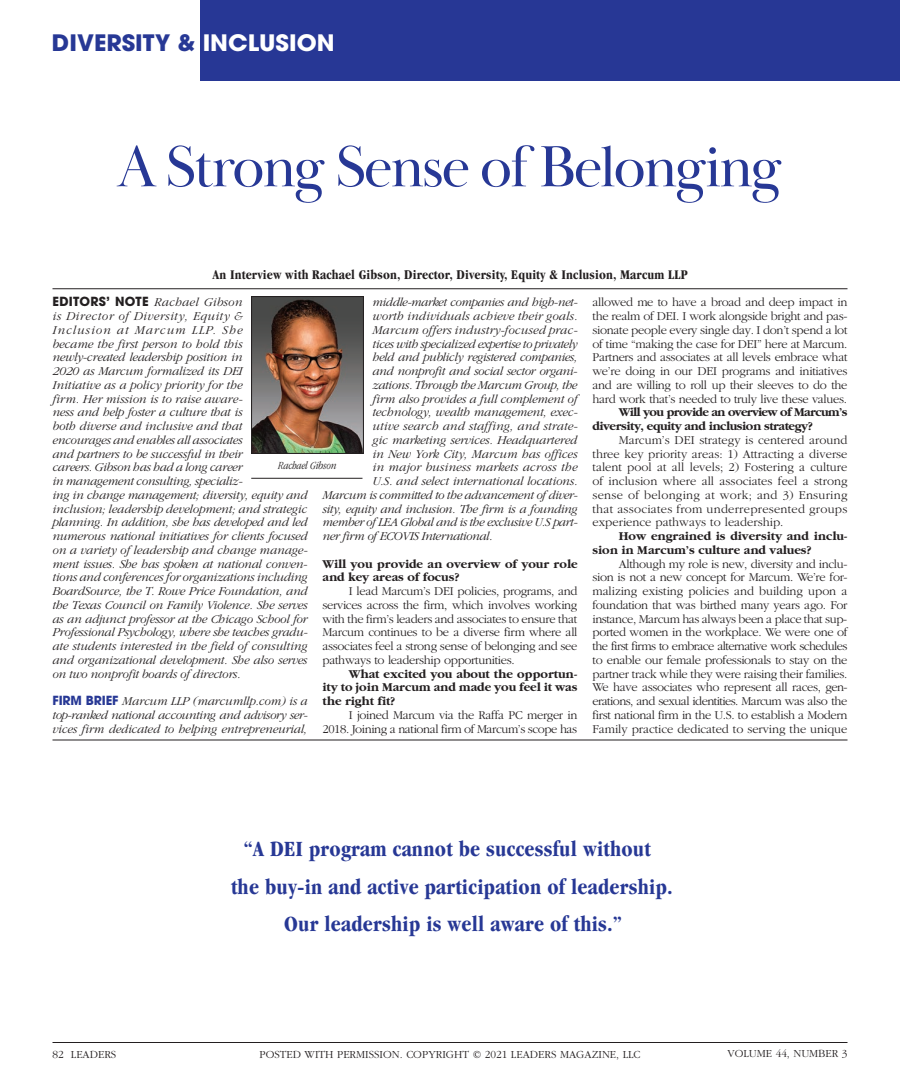
<style>
.page{position:relative;width:900px;height:1080px;background:#fff}
.page>*{position:absolute;margin:0;border:0;box-sizing:border-box;transform-origin:0 0}
.t1{font:60px "Baskerville Display PT";letter-spacing:-.04em;color:#273895}
.t2{font:700 condensed 22.5px/37.5px "Garamond";letter-spacing:.01em;color:#273895;text-align:center}
.t3{font:700 22.5px "ITC Avant Garde Pro";color:#273895;scale:1.05 1}
.t4{font:700 condensed 13.75px "Garamond";letter-spacing:.01em;color:#231f20}
.t5{font:italic 300 12.5px/13.8px "Garamond";letter-spacing:-.02em;color:#231f20}
.t6{font:300 12.5px/13.8px "Garamond";letter-spacing:-.025em;color:#231f20;text-align:justify}
.t7{font:700 12.5px/13.8px "Garamond";color:#231f20}
.t8{font:italic 300 12.5px "Garamond";letter-spacing:.01em;color:#231f20}
.t9{font:700 12.5px/13.8px "Garamond";letter-spacing:-.03em;color:#231f20}
.t10{font:300 11.25px "Garamond";color:#231f20}
.t11{font:italic 300 condensed 11.25px "Garamond";color:#231f20}
.s1{color:#fff}
.s2{font-family:"ITC Avant Garde Pro";font-weight:700;font-style:normal}
.s3{font-family:"ITC Avant Garde Pro";font-weight:700;font-style:normal;color:#273895}
</style>
<div class="page">
<div style="left:201px;top:0;width:699px;height:81px;background:#273795"></div>
<hr style="left:52px;top:288px;width:796px;height:1px;background:#231f20">
<hr style="left:52px;top:740px;width:796px;height:1px;background:#231f20">
<img style="left:253px;top:298px;width:109px;height:154px">
<div style="left:251px;top:296px;width:113px;height:158px;border:1px solid #231f20"></div>
<hr style="left:251px;top:478px;width:111px;height:1px;background:#231f20">
<hr style="left:52px;top:1042px;width:796px;height:1px;background:#231f20">
<h2 class="t3" style="left:52px;top:28px;width:271px">DIVERSITY &amp; <span class="s1">INCLUSION</span></h2>
<h1 class="t1" style="left:117px;top:131px;width:668px">A Strong Sense of Belonging</h1>
<p class="t4" style="left:212px;top:267px;width:477px">An Interview with Rachael Gibson, Director, Diversity, Equity &amp; Inclusion, Marcum LLP</p>
<p class="t5" style="left:52px;top:296px;width:257px"><span class="s2">EDITORS’ NOTE</span> Rachael Gibson<br>is Director of Diversity, Equity &amp;<br>Inclusion at Marcum LLP. She<br>became the first person to hold this newly-created leadership position in<br>2020 as Marcum formalized its DEI<br>Initiative as a policy priority for the<br>firm. Her mission is to raise aware-<br>ness and help foster a culture that is<br>both diverse and inclusive and that<br>encourages and enables all associates<br>and partners to be successful in their<br>careers. Gibson has had a long career<br>in management consulting, specializ-<br>ing in change management; diversity, equity and inclusion; leadership development; and strategic planning. In addition, she has developed and led numerous national initiatives for clients focused on a variety of leadership and change manage&shy;ment issues. She has spoken at national conven&shy;tions and conferences for organizations including BoardSource, the T. Rowe Price Foundation, and the Texas Council on Family Violence. She serves as an adjunct professor at the Chicago School for Professional Psychology, where she teaches gradu&shy;ate students interested in the field of consulting and organizational development. She also serves on two nonprofit boards of directors.</p>
<p class="t5" style="left:52px;top:694px;width:257px;text-align:justify"><span class="s3">FIRM BRIEF</span> Marcum LLP (marcumllp.com) is a top-ranked national accounting and advisory ser&shy;vices firm dedicated to helping entrepreneurial,</p>
<p class="t5" style="left:372px;top:296px;width:207px">middle-market companies and high-net-</p>
<p class="t8" style="left:372px;top:310px;width:207px">worth individuals achieve their goals.</p>
<p class="t8" style="left:372px;top:323px;width:207px">Marcum offers industry-focused prac-</p>
<p class="t5" style="left:372px;top:337px;width:207px">tices with specialized expertise to privately</p>
<p class="t5" style="left:372px;top:351px;width:207px">held and publicly registered companies,</p>
<p class="t5" style="left:372px;top:364px;width:206px">and nonprofit and social sector organi-</p>
<p class="t5" style="left:372px;top:378px;width:206px">zations. Through the Marcum Group, the</p>
<p class="t5" style="left:372px;top:392px;width:206px">firm also provides a full complement of</p>
<p class="t5" style="left:372px;top:406px;width:207px">technology, wealth management, exec-</p>
<p class="t8" style="left:372px;top:420px;width:207px">utive search and staffing, and strate-</p>
<p class="t5" style="left:372px;top:433px;width:207px">gic marketing services. Headquartered</p>
<p class="t5" style="left:372px;top:447px;width:206px">in New York City, Marcum has offices</p>
<p class="t8" style="left:372px;top:461px;width:207px">in major business markets across the</p>
<p class="t5" style="left:372px;top:474px;width:207px">U.S. and select international locations.</p>
<p class="t5" style="left:322px;top:488px;width:256px">Marcum is committed to the advancement of diver-</p>
<p class="t5" style="left:322px;top:502px;width:257px">sity, equity and inclusion. The firm is a founding</p>
<p class="t5" style="left:322px;top:516px;width:256px">member of LEA Global and is the exclusive U.S part-</p>
<p class="t5" style="left:322px;top:529px;width:172px">ner firm of ECOVIS International.</p>
<p class="t7" style="left:322px;top:557px;width:257px">Will you provide an overview of your role and key areas of focus?</p>
<p class="t6" style="left:322px;top:584px;width:257px;text-indent:26px">I lead Marcum’s DEI policies, programs, and services across the firm, which involves working with the firm’s leaders and associates to ensure that Marcum continues to be a diverse firm where all associates feel a strong sense of belonging and see pathways to leadership opportunities.</p>
<p class="t7" style="left:322px;top:667px;width:257px;text-align:justify;text-indent:26px">What excited you about the opportun&shy;ity to join Marcum and made you feel it was the right fit?</p>
<p class="t6" style="left:322px;top:708px;width:256px;text-align:right">I joined Marcum via the Raffa PC merger in<br>2018. Joining a national firm of Marcum’s scope has</p>
<p class="t11" style="left:278px;top:460px;width:60px">Rachael Gibson</p>
<p class="t6" style="left:592px;top:296px;width:257px">allowed me to have a broad and deep impact in the realm of DEI. I work alongside bright and pas&shy;sionate people every single day. I don’t spend a lot of time “making the case for DEI” here at Marcum.<br>Partners and associates at all levels embrace what we’re doing in our DEI programs and initiatives and are willing to roll up their sleeves to do the hard work that’s needed to truly live these values.</p>
<p class="t9" style="left:592px;top:406px;width:256px;text-indent:26px">Will you provide an overview of Marcum’s diversity, equity and inclusion strategy?</p>
<p class="t6" style="left:592px;top:433px;width:257px;text-indent:26px">Marcum’s DEI strategy is centered around three key priority areas: 1) Attracting a diverse talent pool at all levels; 2) Fostering a culture of inclusion where all associates feel a strong sense of belonging at work; and 3) Ensuring that associates from underrepresented groups experience pathways to leadership.</p>
<p class="t7" style="left:592px;top:529px;width:257px;text-indent:26px">How engrained is diversity and inclu&shy;sion in Marcum’s culture and values?</p>
<p class="t6" style="left:592px;top:557px;width:257px;text-indent:26px">Although my role is new, diversity and inclu&shy;sion is not a new concept for Marcum. We’re for&shy;malizing existing policies and building upon a foundation that was birthed many years ago. For instance, Marcum has always been a place that sup&shy;ported women in the workplace. We were one of the first firms to embrace alternative work schedules to enable our female professionals to stay on the partner track while they were raising their families.<br>We have associates who represent all races, gen&shy;erations, and sexual identities. Marcum was also the first national firm in the U.S. to establish a Modern Family practice dedicated to serving the unique</p>
<h2 class="t2" style="left:231px;top:830px;width:443px">“A DEI program cannot be successful without<br>the buy-in and active participation of leadership.<br>Our leadership is well aware of this.”</h2>
<p class="t10" style="left:52px;top:1048px;width:65px">82 LEADERS</p>
<p class="t10" style="left:259px;top:1048px;width:383px">POSTED WITH PERMISSION. COPYRIGHT © 2021 LEADERS MAGAZINE, LLC</p>
<p class="t10" style="left:728px;top:1048px;width:121px">VOLUME 44, NUMBER 3</p>
</div>
